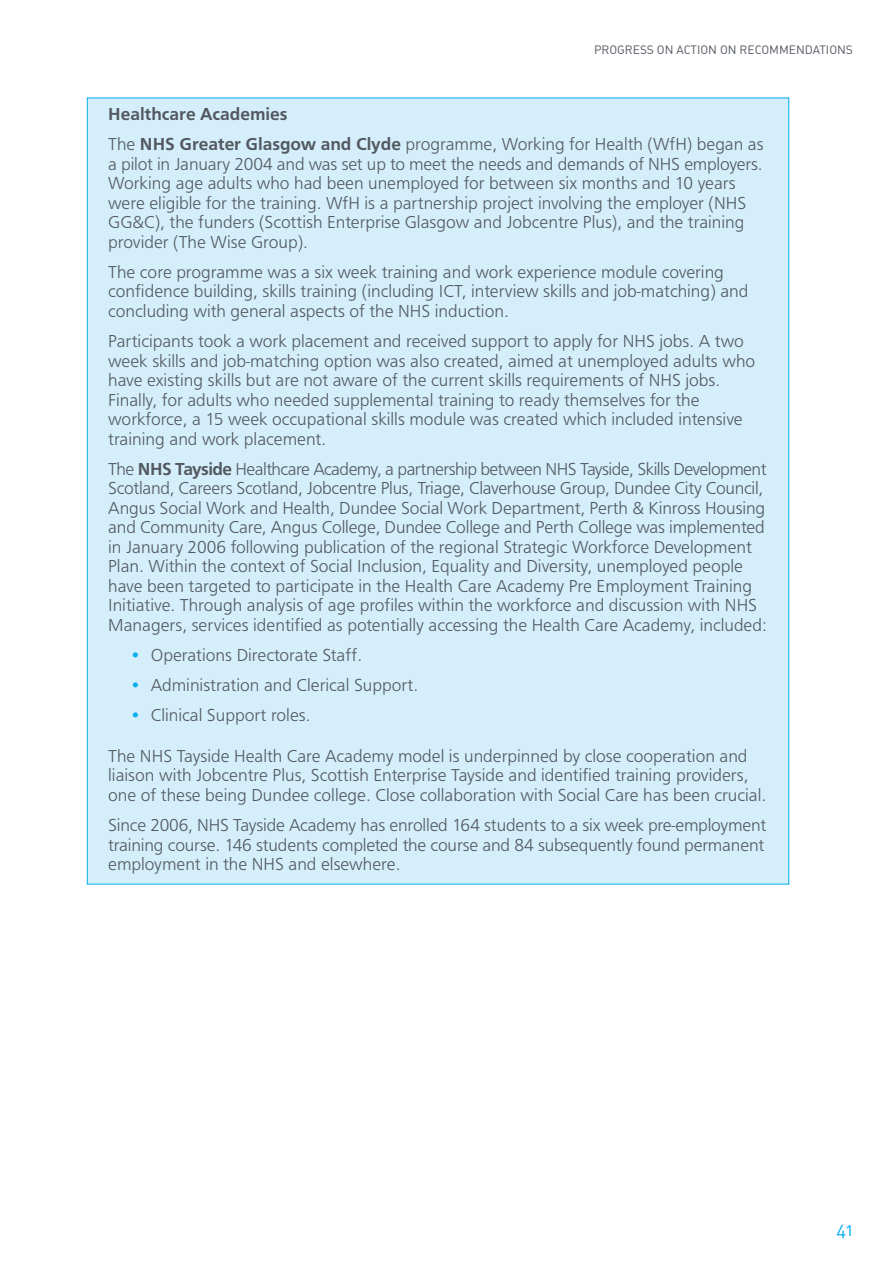
<style>
.page{position:relative;width:894px;height:1265px;background:#fff}
.page>*{position:absolute;margin:0;border:0;box-sizing:border-box;transform-origin:0 0}
.t1{font:300 18px/19.5px "Frutus T";color:#535860}
.t2{font:500 18px/30.2px "Frutus T";color:#535860}
.t3{font:18px "FFDIN Regular Alternate";color:#00aeef}
.t4{font:12px "FFDIN Regular Alternate";color:#535860}
.s1{font-weight:300}
.s2{font-weight:500}
.s3{color:#00aeef}
</style>
<div class="page">
<div style="left:86px;top:97px;width:704px;height:788px;background:#d4effb"></div>
<p class="t4" style="left:593px;top:45px;width:260px">PROGRESS ON ACTION ON RECOMMENDATIONS</p>
<p class="t2" style="left:108px;top:99px;width:656px">Healthcare Academies<br><span class="s1">The</span> NHS Greater Glasgow and Clyde <span class="s1">programme, Working for Health (WfH) began as</span></p>
<p class="t1" style="left:108px;top:154px;width:655px">a pilot in January 2004 and was set up to meet the needs and demands of NHS employers.<br>Working age adults who had been unemployed for between six months and 10 years were eligible for the training. WfH is a partnership project involving the employer (NHS GG&amp;C), the funders (Scottish Enterprise Glasgow and Jobcentre Plus), and the training provider (The Wise Group).</p>
<p class="t1" style="left:108px;top:262px;width:641px">The core programme was a six week training and work experience module covering confidence building, skills training (including ICT, interview skills and job-matching) and concluding with general aspects of the NHS induction.</p>
<p class="t1" style="left:108px;top:331px;width:648px">Participants took a work placement and received support to apply for NHS jobs. A two week skills and job-matching option was also created, aimed at unemployed adults who have existing skills but are not aware of the current skills requirements of NHS jobs.<br>Finally, for adults who needed supplemental training to ready themselves for the workforce, a 15 week occupational skills module was created which included intensive training and work placement.</p>
<p class="t1" style="left:108px;top:459px;width:660px">The <span class="s2">NHS Tayside</span> Healthcare Academy, a partnership between NHS Tayside, Skills Development Scotland, Careers Scotland, Jobcentre Plus, Triage, Claverhouse Group, Dundee City Council, Angus Social Work and Health, Dundee Social Work Department, Perth &amp; Kinross Housing and Community Care, Angus College, Dundee College and Perth College was implemented in January 2006 following publication of the regional Strategic Workforce Development Plan. Within the context of Social Inclusion, Equality and Diversity, unemployed people have been targeted to participate in the Health Care Academy Pre Employment Training Initiative. Through analysis of age profiles within the workforce and discussion with NHS Managers, services identified as potentially accessing the Health Care Academy, included:</p>
<p class="t1" style="left:129px;top:645px;width:234px"><span class="s3">•</span> Operations Directorate Staff.</p>
<p class="t1" style="left:129px;top:675px;width:290px"><span class="s3">•</span> Administration and Clerical Support.</p>
<p class="t1" style="left:129px;top:705px;width:182px"><span class="s3">•</span> Clinical Support roles.</p>
<p class="t1" style="left:108px;top:746px;width:659px">The NHS Tayside Health Care Academy model is underpinned by close cooperation and liaison with Jobcentre Plus, Scottish Enterprise Tayside and identified training providers, one of these being Dundee college. Close collaboration with Social Care has been crucial.</p>
<p class="t1" style="left:108px;top:815px;width:659px;text-align:justify">Since 2006, NHS Tayside Academy has enrolled 164 students to a six week pre-employment training course. 146 students completed the course and 84 subsequently found permanent employment in the NHS and elsewhere.</p>
<p class="t3" style="left:836px;top:1223px;width:18px">41</p>
</div>
